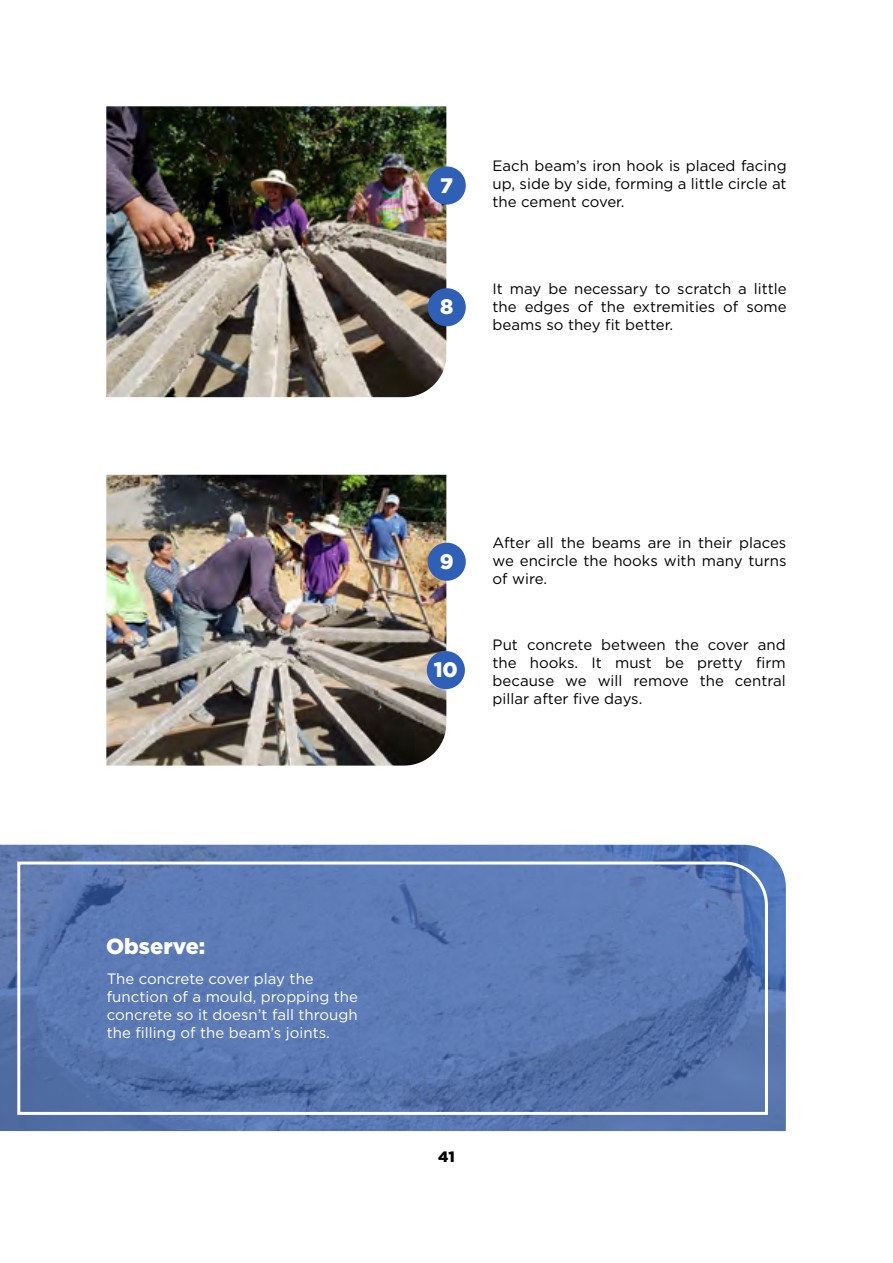
<style>
.page{position:relative;width:893px;height:1263px;background:#fff}
.page>*{position:absolute;margin:0;border:0;box-sizing:border-box;transform-origin:0 0}
.t1{font:900 21.9px "Gotham";color:#fff}
.t2{font:900 21px "Gotham";color:#fff}
.t3{font:15px/18px "Gotham";color:#000;text-align:justify}
.t4{font:15px/18px "Gotham";color:#fff}
.t5{font:900 15px "Gotham";color:#000}
</style>
<div class="page">
<img style="left:0;top:845px;width:786px;height:286px">
<img style="left:106px;top:475px;width:340px;height:291px">
<div style="left:427px;top:651px;width:38px;height:38px;background:#305fb6;border-radius:50%"></div>
<img style="left:106px;top:106px;width:340px;height:291px">
<div style="left:428px;top:166px;width:38px;height:39px;background:#305fb6;border-radius:50%"></div>
<div style="left:428px;top:288px;width:38px;height:38px;background:#305fb6;border-radius:50%"></div>
<div style="left:428px;top:543px;width:38px;height:38px;background:#305fb6;border-radius:50%"></div>
<svg style="left:16px;top:860px;width:753px;height:256px;background:#5e7bb4"></svg>
<h2 class="t2" style="left:440px;top:173px;width:14px">7</h2>
<h2 class="t2" style="left:440px;top:295px;width:15px">8</h2>
<p class="t3" style="left:493px;top:157px;width:296px">Each beam’s iron hook is placed facing up, side by side, forming a little circle at the cement cover.</p>
<p class="t3" style="left:493px;top:279px;width:296px">It may be necessary to scratch a little the edges of the extremities of some beams so they fit better.</p>
<h2 class="t2" style="left:440px;top:549px;width:15px">9</h2>
<h2 class="t2" style="left:434px;top:658px;width:26px">10</h2>
<p class="t3" style="left:493px;top:534px;width:295px">After all the beams are in their places we encircle the hooks with many turns of wire.</p>
<p class="t3" style="left:493px;top:636px;width:295px">Put concrete between the cover and the hooks. It must be pretty firm because we will remove the central pillar after five days.</p>
<h1 class="t1" style="left:106px;top:933px;width:101px">Observe:</h1>
<p class="t4" style="left:107px;top:969px;width:253px">The concrete cover play the function of a mould, propping the concrete so it doesn’t fall through the filling of the beam’s joints.</p>
<p class="t5" style="left:438px;top:1148px;width:18px">41</p>
</div>
